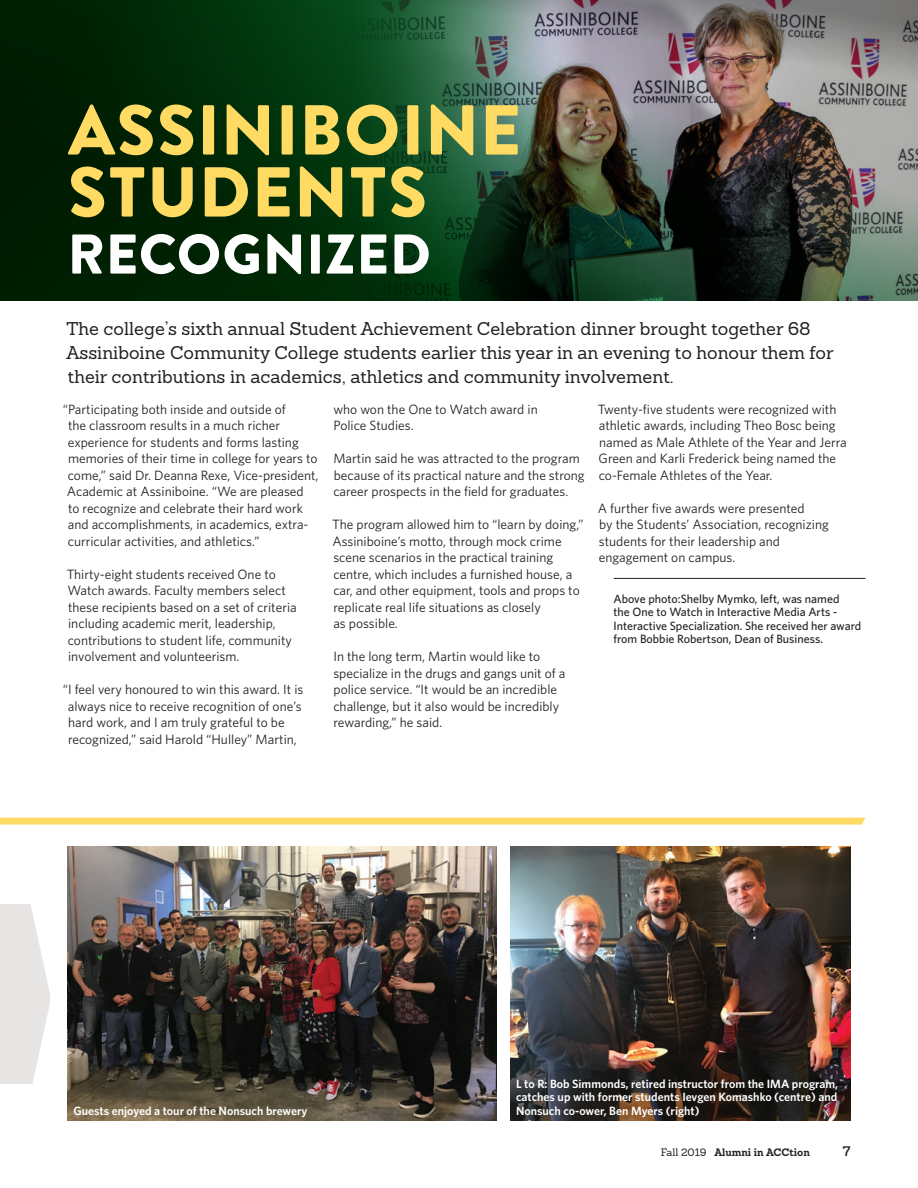
<style>
.page{position:relative;width:918px;height:1188px;background:#fff}
.page>*{position:absolute;margin:0;border:0;box-sizing:border-box;transform-origin:0 0}
.t1{font:900 70.5px/62.1px "Brandon Text";letter-spacing:.02em;color:#ffdb63}
.t2{font:900 55.8px "Brandon Text";letter-spacing:.02em;color:#fff}
.t3{font:18px/24px "Sanchez";color:#231f20}
.t4{font:13.5px/16.5px "Whitney";color:#231f20}
.t5{font:600 13.5px "Sanchez";color:#231f20}
.t6{font:600 12px/13.5px "Whitney";color:#fff;text-align:justify}
.t7{font:500 12px/13.5px "Whitney";color:#231f20}
.t8{font:700 10.5px "Sanchez";color:#231f20}
.s1{font-weight:400}
</style>
<div class="page">
<svg style="left:0;top:904px;width:68px;height:179px"></svg>
<svg style="left:846px;top:107px;width:72px;height:194px;background:#89918b"></svg>
<img style="left:0;top:107px;width:846px;height:194px">
<img style="left:0;top:0;width:918px;height:107px">
<hr style="left:614px;top:578px;width:252px;height:1px;background:#231f20">
<svg style="left:0;top:818px;width:866px;height:7px;background:#ffdd6c"></svg>
<img style="left:68px;top:846px;width:428px;height:274px">
<img style="left:510px;top:846px;width:340px;height:274px">
<h1 class="t1" style="left:68px;top:98px;width:455px">ASSINIBOINE<br>STUDENTS</h1>
<h2 class="t2" style="left:68px;top:215px;width:365px">RECOGNIZED</h2>
<p class="t3" style="left:67px;top:317px;width:769px">The college’s sixth annual Student Achievement Celebration dinner brought together 68<br>Assiniboine Community College students earlier this year in an evening to honour them for their contributions in academics, athletics and community involvement.</p>
<p class="t4" style="left:63px;top:401px;width:257px">“Participating both inside and outside of<br>the classroom results in a much richer experience for students and forms lasting memories of their time in college for years to come,” said Dr. Deanna Rexe, Vice-president, Academic at Assiniboine. “We are pleased<br>to recognize and celebrate their hard work and accomplishments, in academics, extra&shy;curricular activities, and athletics.”</p>
<p class="t4" style="left:67px;top:566px;width:232px">Thirty-eight students received One to Watch awards. Faculty members select these recipients based on a set of criteria including academic merit, leadership, contributions to student life, community involvement and volunteerism.</p>
<p class="t4" style="left:68px;top:681px;width:237px;text-indent:-5px">“I feel very honoured to win this award. It is always nice to receive recognition of one’s hard work, and I am truly grateful to be recognized,” said Harold “Hulley” Martin,</p>
<p class="t4" style="left:598px;top:401px;width:251px">Twenty-five students were recognized with athletic awards, including Theo Bosc being named as Male Athlete of the Year and Jerra Green and Karli Frederick being named the co-Female Athletes of the Year.</p>
<p class="t4" style="left:598px;top:500px;width:233px">A further five awards were presented<br>by the Students’ Association, recognizing students for their leadership and engagement on campus.</p>
<p class="t4" style="left:333px;top:401px;width:206px">who won the One to Watch award in<br>Police Studies.</p>
<p class="t4" style="left:333px;top:450px;width:253px">Martin said he was attracted to the program because of its practical nature and the strong career prospects in the field for graduates.</p>
<p class="t4" style="left:332px;top:516px;width:253px">The program allowed him to “learn by doing,” Assiniboine’s motto, through mock crime scene scenarios in the practical training centre, which includes a furnished house, a car, and other equipment, tools and props to replicate real life situations as closely<br>as possible.</p>
<p class="t4" style="left:333px;top:648px;width:234px">In the long term, Martin would like to specialize in the drugs and gangs unit of a police service. “It would be an incredible challenge, but it also would be incredibly rewarding,” he said.</p>
<p class="t7" style="left:614px;top:591px;width:249px">Above photo:Shelby Mymko, left, was named<br>the One to Watch in Interactive Media Arts - Interactive Specialization. She received her award from Bobbie Robertson, Dean of Business.</p>
<p class="t6" style="left:74px;top:1103px;width:236px">Guests enjoyed a tour of the Nonsuch brewery</p>
<p class="t6" style="left:516px;top:1076px;width:324px">L to R: Bob Simmonds, retired instructor from the IMA program, catches up with former students Ievgen Komashko (centre) and Nonsuch co-ower, Ben Myers (right)</p>
<p class="t8" style="left:661px;top:1145px;width:151px"><span class="s1">Fall 2019</span> Alumni in ACCtion</p>
<p class="t5" style="left:843px;top:1142px;width:9px">7</p>
</div>
